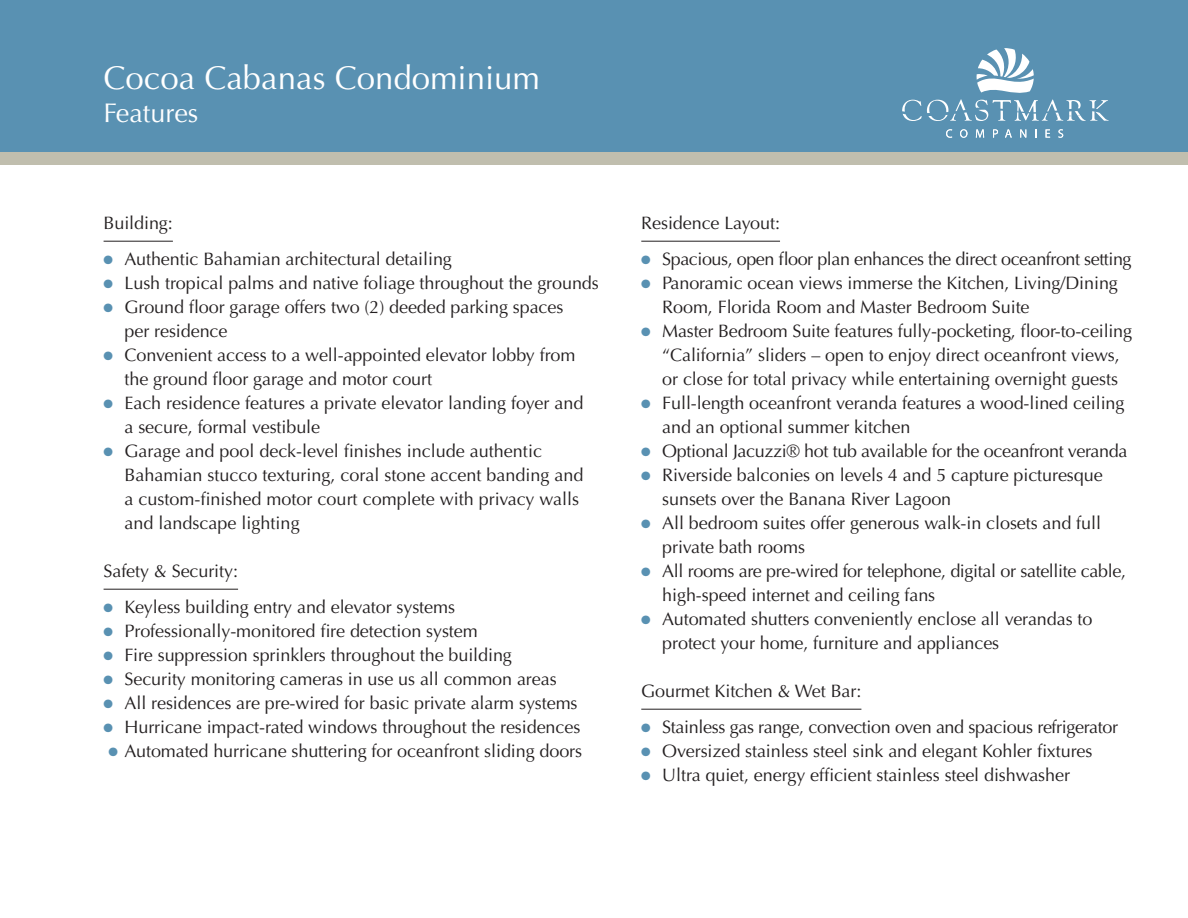
<style>
.page{position:relative;width:1188px;height:918px;background:#fff}
.page>*{position:absolute;margin:0;border:0;box-sizing:border-box;transform-origin:0 0}
.t1{font:33px "Optima LT Std";color:#fff}
.t2{font:27px "Optima LT Std";color:#fff}
.t3{font:18px/24px "Optima LT Std";letter-spacing:-.005em;color:#231f20}
.t4{font:18px "Optima LT Std";letter-spacing:-.025em;color:#231f20}
.s1{color:#5991b2}
</style>
<div class="page">
<div style="left:0;top:0;width:1188px;height:153px;background:#5991b2"></div>
<svg style="left:946px;top:129px;width:6px;height:9px"></svg>
<svg style="left:960px;top:129px;width:7px;height:9px"></svg>
<svg style="left:976px;top:129px;width:8px;height:9px"></svg>
<svg style="left:993px;top:129px;width:5px;height:9px"></svg>
<svg style="left:1005px;top:129px;width:7px;height:9px"></svg>
<svg style="left:1020px;top:129px;width:6px;height:9px"></svg>
<svg style="left:1046px;top:129px;width:4px;height:9px"></svg>
<svg style="left:1058px;top:129px;width:5px;height:9px"></svg>
<svg style="left:902px;top:48px;width:207px;height:73px"></svg>
<div style="left:0;top:152px;width:1188px;height:12px;background:#c0beae"></div>
<hr style="left:104px;top:241px;width:69px;height:1px;background:#231f20">
<hr style="left:104px;top:589px;width:134px;height:1px;background:#231f20">
<hr style="left:641px;top:241px;width:139px;height:1px;background:#231f20">
<hr style="left:641px;top:709px;width:220px;height:1px;background:#231f20">
<h1 class="t1" style="left:104px;top:59px;width:438px">Cocoa Cabanas Condominium</h1>
<h2 class="t2" style="left:104px;top:97px;width:96px">Features</h2>
<p class="t3" style="left:104px;top:211px;width:71px">Building:</p>
<p class="t3" style="left:104px;top:247px;width:350px"><span class="s1">●</span> Authentic Bahamian architectural detailing</p>
<p class="t3" style="left:104px;top:271px;width:497px"><span class="s1">●</span> Lush tropical palms and native foliage throughout the grounds</p>
<p class="t3" style="left:125px;top:295px;width:440px;text-indent:-21px"><span class="s1">●</span> Ground floor garage offers two (2) deeded parking spaces per residence</p>
<p class="t3" style="left:125px;top:343px;width:452px;text-indent:-21px"><span class="s1">●</span> Convenient access to a well-appointed elevator lobby from the ground floor garage and motor court</p>
<p class="t3" style="left:125px;top:391px;width:461px;text-indent:-21px"><span class="s1">●</span> Each residence features a private elevator landing foyer and a secure, formal vestibule</p>
<p class="t3" style="left:125px;top:439px;width:460px;text-indent:-21px"><span class="s1">●</span> Garage and pool deck-level finishes include authentic Bahamian stucco texturing, coral stone accent banding and a custom-finished motor court complete with privacy walls and landscape lighting</p>
<p class="t3" style="left:104px;top:559px;width:136px">Safety &amp; Security:</p>
<p class="t3" style="left:104px;top:595px;width:353px"><span class="s1">●</span> Keyless building entry and elevator systems</p>
<p class="t3" style="left:104px;top:619px;width:376px"><span class="s1">●</span> Professionally-monitored fire detection system</p>
<p class="t3" style="left:104px;top:643px;width:410px"><span class="s1">●</span> Fire suppression sprinklers throughout the building</p>
<p class="t3" style="left:104px;top:667px;width:455px"><span class="s1">●</span> Security monitoring cameras in use us all common areas</p>
<p class="t3" style="left:104px;top:691px;width:476px"><span class="s1">●</span> All residences are pre-wired for basic private alarm systems</p>
<p class="t3" style="left:104px;top:715px;width:478px"><span class="s1">●</span> Hurricane impact-rated windows throughout the residences</p>
<p class="t3" style="left:109px;top:739px;width:475px"><span class="s1">●</span> Automated hurricane shuttering for oceanfront sliding doors</p>
<p class="t3" style="left:641px;top:211px;width:140px">Residence Layout:</p>
<p class="t4" style="left:641px;top:249px;width:492px"><span class="s1">●</span> Spacious, open floor plan enhances the direct oceanfront setting</p>
<p class="t3" style="left:662px;top:271px;width:457px;text-indent:-21px"><span class="s1">●</span> Panoramic ocean views immerse the Kitchen, Living/Dining<br>Room, Florida Room and Master Bedroom Suite</p>
<p class="t3" style="left:641px;top:319px;width:492px;text-align:center"><span class="s1">●</span> Master Bedroom Suite features fully-pocketing, floor-to-ceiling “California” sliders – open to enjoy direct oceanfront views,<br>or close for total privacy while entertaining overnight guests</p>
<p class="t3" style="left:662px;top:391px;width:464px;text-indent:-21px"><span class="s1">●</span> Full-length oceanfront veranda features a wood-lined ceiling and an optional summer kitchen</p>
<p class="t3" style="left:641px;top:439px;width:488px"><span class="s1">●</span> Optional Jacuzzi® hot tub available for the oceanfront veranda</p>
<p class="t3" style="left:662px;top:463px;width:442px;text-indent:-21px"><span class="s1">●</span> Riverside balconies on levels 4 and 5 capture picturesque sunsets over the Banana River Lagoon</p>
<p class="t3" style="left:662px;top:511px;width:440px;text-indent:-21px"><span class="s1">●</span> All bedroom suites offer generous walk-in closets and full private bath rooms</p>
<p class="t3" style="left:662px;top:559px;width:465px;text-indent:-21px"><span class="s1">●</span> All rooms are pre-wired for telephone, digital or satellite cable, high-speed internet and ceiling fans</p>
<p class="t3" style="left:662px;top:607px;width:432px;text-indent:-21px"><span class="s1">●</span> Automated shutters conveniently enclose all verandas to protect your home, furniture and appliances</p>
<p class="t3" style="left:641px;top:679px;width:222px">Gourmet Kitchen &amp; Wet Bar:</p>
<p class="t3" style="left:641px;top:715px;width:478px"><span class="s1">●</span> Stainless gas range, convection oven and spacious refrigerator</p>
<p class="t3" style="left:641px;top:739px;width:453px"><span class="s1">●</span> Oversized stainless steel sink and elegant Kohler fixtures</p>
<p class="t3" style="left:641px;top:763px;width:430px"><span class="s1">●</span> Ultra quiet, energy efficient stainless steel dishwasher</p>
</div>
